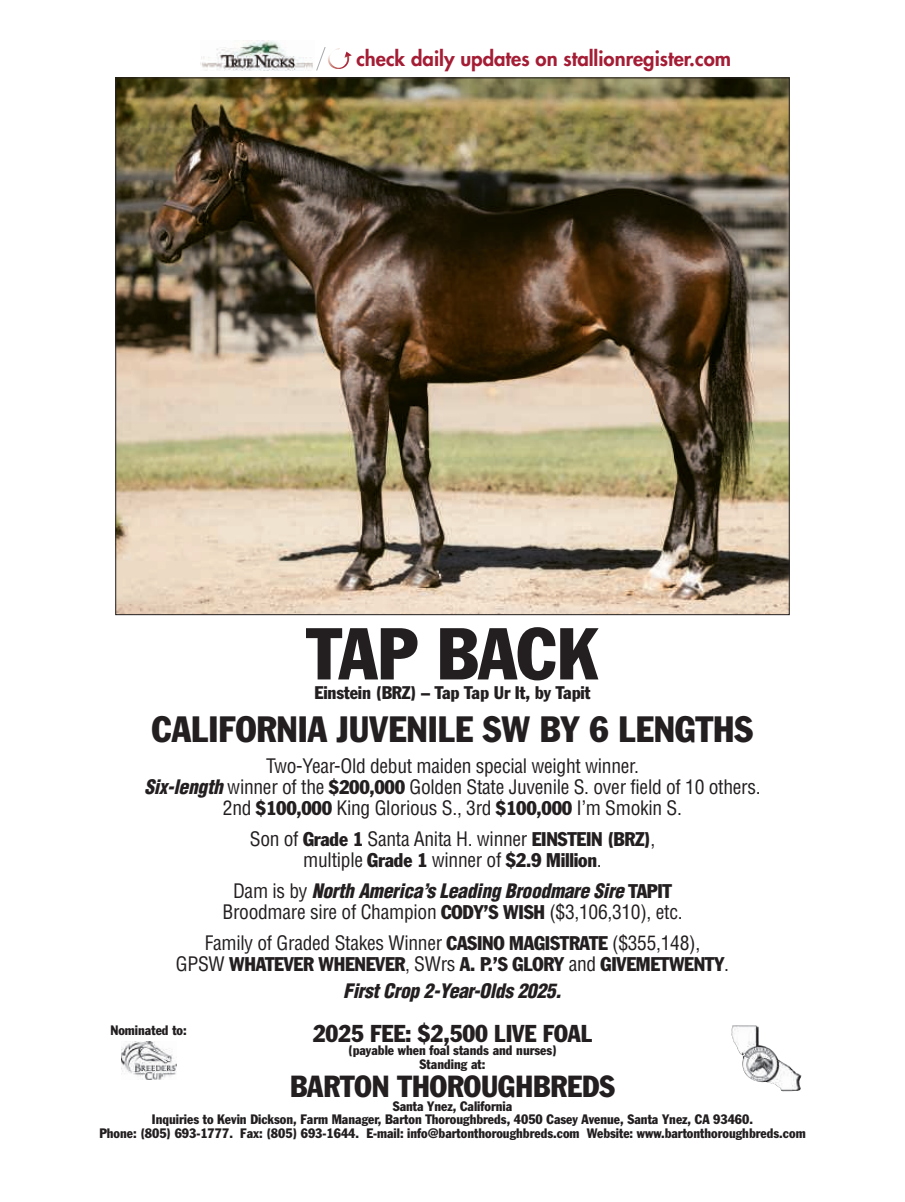
<style>
.page{position:relative;width:905px;height:1202px;background:#fff}
.page>*{position:absolute;margin:0;border:0;box-sizing:border-box;transform-origin:0 0}
.t1{font:condensed 72px "Franklin Gothic Std";color:#231f20}
.t2{font:condensed 36px "Franklin Gothic Std";color:#231f20}
.t3{font:condensed 30px "Franklin Gothic Std";color:#231f20}
.t4{font:condensed 24px "Franklin Gothic Std";letter-spacing:-.005em;color:#231f20}
.t5{font:800 20.25px "Futura Std";color:#a41d35}
.t6{font:condensed 19.5px/21px "Helvetica LT Std";letter-spacing:-.015em;color:#231f20;text-align:center}
.t7{font:condensed 19.5px "Franklin Gothic Std";letter-spacing:-.015em;color:#231f20}
.t8{font:italic 900 condensed 19.5px "Helvetica LT Std";letter-spacing:-.015em;color:#231f20}
.t9{font:condensed 18px "Franklin Gothic Std";letter-spacing:-.005em;color:#231f20}
.t10{font:condensed 13.5px/13.5px "Franklin Gothic Std";color:#231f20;text-align:center}
.s1{font-weight:900;font-style:italic}
.s2{font-family:"Franklin Gothic Std"}
.s3{font-family:"Helvetica LT Std"}
</style>
<div class="page">
<img style="left:201px;top:41px;width:112px;height:29px">
<svg style="left:316px;top:47px;width:36px;height:24px"></svg>
<img style="left:121px;top:1041px;width:55px;height:38px">
<img style="left:731px;top:1025px;width:70px;height:66px">
<img style="left:117px;top:79px;width:670px;height:534px">
<p class="t5" style="left:356px;top:49px;width:376px">check daily updates on stallionregister.com</p>
<h1 class="t1" style="left:307px;top:628px;width:293px">TAP BACK</h1>
<p class="t9" style="left:314px;top:686px;width:277px">Einstein (BRZ) – Tap Tap Ur It, by Tapit</p>
<h2 class="t2" style="left:152px;top:717px;width:602px">CALIFORNIA JUVENILE SW BY 6 LENGTHS</h2>
<p class="t6" style="left:144px;top:757px;width:617px">Two-Year-Old debut maiden special weight winner.<br><span class="s1">Six-length</span> winner of the <span class="s2">$200,000</span> Golden State Juvenile S. over field of 10 others.<br>2nd <span class="s2">$100,000</span> King Glorious S., 3rd <span class="s2">$100,000</span> I’m Smokin S.</p>
<p class="t6" style="left:250px;top:830px;width:407px">Son of <span class="s2">Grade 1</span> Santa Anita H. winner <span class="s2">EINSTEIN (BRZ)</span>, multiple <span class="s2">Grade 1</span> winner of <span class="s2">$2.9 Million</span>.</p>
<p class="t6" style="left:222px;top:881px;width:461px">Dam is by <span class="s1">North America’s Leading Broodmare Sire</span> <span class="s2">TAPIT<br></span>Broodmare sire of Champion <span class="s2">CODY’S WISH</span> ($3,106,310), etc.</p>
<p class="t6" style="left:205px;top:933px;width:497px">Family of Graded Stakes Winner <span class="s2">CASINO MAGISTRATE</span> ($355,148),</p>
<p class="t7" style="left:176px;top:956px;width:554px"><span class="s3">GPSW</span> WHATEVER WHENEVER<span class="s3">, SWrs</span> A. P.’S GLORY <span class="s3">and</span> GIVEMETWENTY<span class="s3">.</span></p>
<p class="t8" style="left:343px;top:983px;width:220px">First Crop 2-Year-Olds 2025.</p>
<p class="t4" style="left:313px;top:1024px;width:281px">2025 FEE: $2,500 LIVE FOAL</p>
<p class="t10" style="left:348px;top:1044px;width:210px">(payable when foal stands and nurses)<br>Standing at:</p>
<h3 class="t3" style="left:290px;top:1075px;width:326px">BARTON THOROUGHBREDS</h3>
<p class="t10" style="left:99px;top:1100px;width:707px">Santa Ynez, California<br>Inquiries to Kevin Dickson, Farm Manager, Barton Thoroughbreds, 4050 Casey Avenue, Santa Ynez, CA 93460.<br>Phone: (805) 693-1777. Fax: (805) 693-1644. E-mail: info@bartonthoroughbreds.com Website: www.bartonthoroughbreds.com</p>
<p class="t10" style="left:110px;top:1024px;width:78px">Nominated to:</p>
</div>
